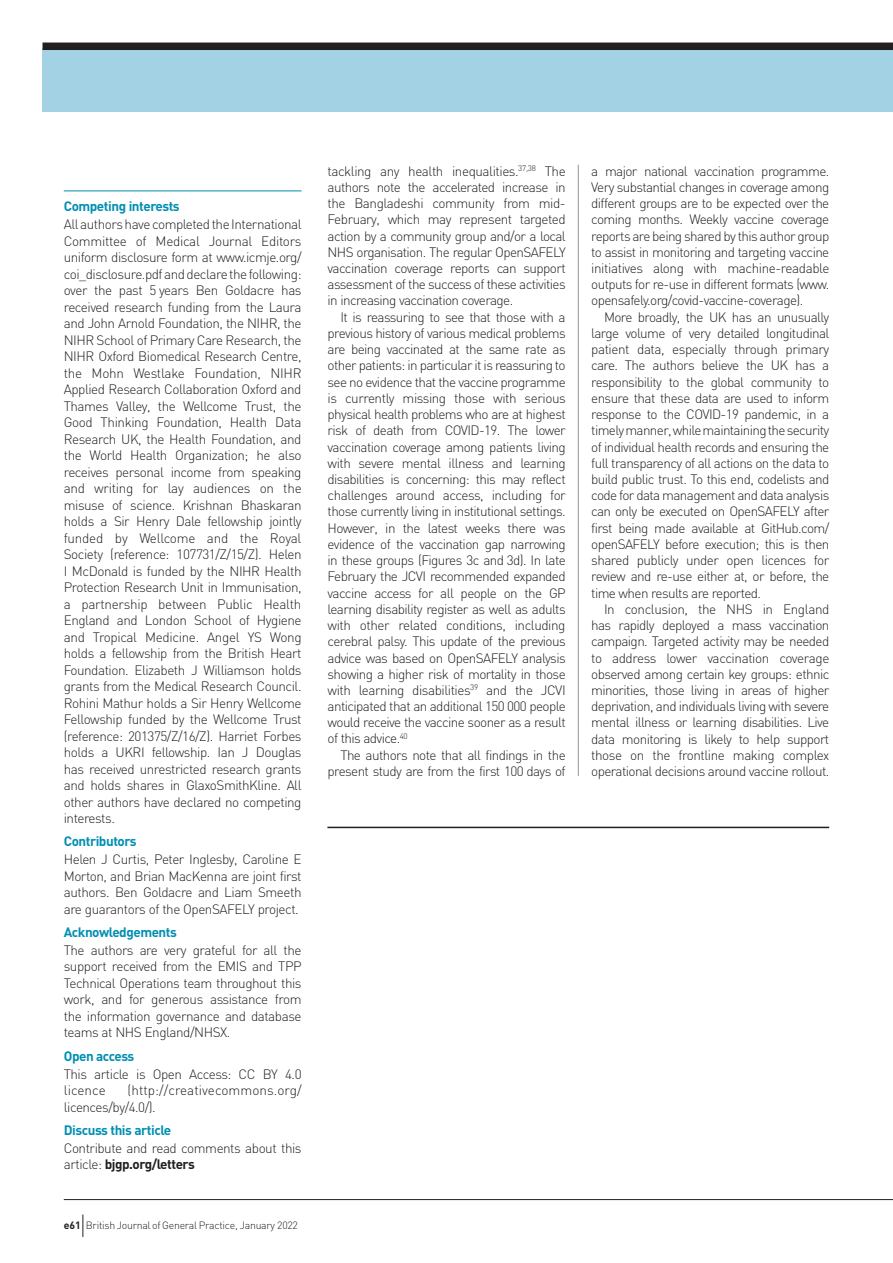
<style>
.page{position:relative;width:893px;height:1263px;background:#fff}
.page>*{position:absolute;margin:0;border:0;box-sizing:border-box;transform-origin:0 0}
.t1{font:300 13.5px/16.2px "DIN";letter-spacing:-.045em;color:#231f20;text-align:justify}
.t2{font:700 13.5px "DIN";letter-spacing:-.035em;color:#008fb3}
.t3{font:300 13.5px/16.5px "DIN";letter-spacing:.005em;color:#231f20}
.t4{font:300 10.5px "DIN";letter-spacing:-.025em;color:#231f20}
.s1{font-weight:700}
</style>
<div class="page">
<div style="left:43px;top:48px;width:850px;height:64px;background:#a2d2e3"></div>
<div style="left:43px;top:43px;width:850px;height:7px;background:#231f20"></div>
<hr style="left:578px;top:165px;width:1px;height:611px;background:#939598">
<hr style="left:64px;top:191px;width:238px;height:1px;background:#008fb3">
<hr style="left:327px;top:827px;width:502px;height:1px;background:#231f20">
<hr style="left:64px;top:1199px;width:829px;height:1px;background:#231f20">
<svg style="left:83px;top:1214px;width:1px;height:23px"></svg>
<p class="t2" style="left:64px;top:197px;width:117px">Competing interests</p>
<p class="t1" style="left:64px;top:216px;width:239px">All authors have completed the International Committee of Medical Journal Editors uniform disclosure form at www.icmje.org/ coi_disclosure.pdf and declare the following: over the past 5 years Ben Goldacre has received research funding from the Laura and John Arnold Foundation, the NIHR, the NIHR School of Primary Care Research, the NIHR Oxford Biomedical Research Centre, the Mohn Westlake Foundation, NIHR Applied Research Collaboration Oxford and Thames Valley, the Wellcome Trust, the Good Thinking Foundation, Health Data Research UK, the Health Foundation, and the World Health Organization; he also receives personal income from speaking and writing for lay audiences on the misuse of science. Krishnan Bhaskaran holds a Sir Henry Dale fellowship jointly funded by Wellcome and the Royal Society (reference: 107731/Z/15/Z). Helen I McDonald is funded by the NIHR Health Protection Research Unit in Immunisation, a partnership between Public Health England and London School of Hygiene and Tropical Medicine. Angel YS Wong holds a fellowship from the British Heart Foundation. Elizabeth J Williamson holds grants from the Medical Research Council.<br>Rohini Mathur holds a Sir Henry Wellcome Fellowship funded by the Wellcome Trust (reference: 201375/Z/16/Z). Harriet Forbes holds a UKRI fellowship. Ian J Douglas has received unrestricted research grants and holds shares in GlaxoSmithKline. All other authors have declared no competing interests.</p>
<p class="t2" style="left:64px;top:833px;width:74px">Contributors</p>
<p class="t1" style="left:64px;top:851px;width:239px">Helen J Curtis, Peter Inglesby, Caroline E Morton, and Brian MacKenna are joint first authors. Ben Goldacre and Liam Smeeth are guarantors of the OpenSAFELY project.</p>
<p class="t2" style="left:64px;top:923px;width:115px">Acknowledgements</p>
<p class="t1" style="left:64px;top:942px;width:239px">The authors are very grateful for all the support received from the EMIS and TPP Technical Operations team throughout this work, and for generous assistance from the information governance and database teams at NHS England/NHSX.</p>
<p class="t2" style="left:64px;top:1047px;width:72px">Open access</p>
<p class="t1" style="left:64px;top:1065px;width:239px">This article is Open Access: CC BY 4.0 licence</p>
<p class="t3" style="left:64px;top:1082px;width:239px;text-indent:64px">(http://creativecommons.org/ licences/by/4.0/).</p>
<p class="t2" style="left:64px;top:1121px;width:109px">Discuss this article</p>
<p class="t1" style="left:64px;top:1139px;width:239px">Contribute and read comments about this article: <span class="s1">bjgp.org/letters</span></p>
<p class="t4" style="left:64px;top:1219px;width:236px"><span class="s1">e61</span> British Journal of General Practice, January 2022</p>
<p class="t1" style="left:328px;top:163px;width:240px">tackling any health inequalities.<sup>37,38</sup> The authors note the accelerated increase in the Bangladeshi community from mid-February, which may represent targeted action by a community group and/or a local NHS organisation. The regular OpenSAFELY vaccination coverage reports can support assessment of the success of these activities in increasing vaccination coverage.</p>
<p class="t1" style="left:328px;top:309px;width:240px;text-indent:13px">It is reassuring to see that those with a previous history of various medical problems are being vaccinated at the same rate as other patients: in particular it is reassuring to see no evidence that the vaccine programme is currently missing those with serious physical health problems who are at highest risk of death from COVID-19. The lower vaccination coverage among patients living with severe mental illness and learning disabilities is concerning: this may reflect challenges around access, including for those currently living in institutional settings.<br>However, in the latest weeks there was evidence of the vaccination gap narrowing in these groups (Figures 3c and 3d). In late February the JCVI recommended expanded vaccine access for all people on the GP learning disability register as well as adults with other related conditions, including cerebral palsy. This update of the previous advice was based on OpenSAFELY analysis showing a higher risk of mortality in those with learning disabilities<sup>39</sup> and the JCVI anticipated that an additional 150 000 people would receive the vaccine sooner as a result of this advice.<sup>40</sup></p>
<p class="t1" style="left:328px;top:747px;width:240px;text-align:right">The authors note that all findings in the present study are from the first 100 days of</p>
<p class="t1" style="left:591px;top:163px;width:240px">a major national vaccination programme.<br>Very substantial changes in coverage among different groups are to be expected over the coming months. Weekly vaccine coverage reports are being shared by this author group to assist in monitoring and targeting vaccine initiatives along with machine-readable outputs for re-use in different formats (www. opensafely.org/covid-vaccine-coverage).</p>
<p class="t1" style="left:591px;top:309px;width:240px;text-indent:13px">More broadly, the UK has an unusually large volume of very detailed longitudinal patient data, especially through primary care. The authors believe the UK has a responsibility to the global community to ensure that these data are used to inform response to the COVID-19 pandemic, in a timely manner, while maintaining the security of individual health records and ensuring the full transparency of all actions on the data to build public trust. To this end, codelists and code for data management and data analysis can only be executed on OpenSAFELY after first being made available at GitHub.com/ openSAFELY before execution; this is then shared publicly under open licences for review and re-use either at, or before, the time when results are reported.</p>
<p class="t1" style="left:591px;top:601px;width:240px;text-indent:13px">In conclusion, the NHS in England has rapidly deployed a mass vaccination campaign. Targeted activity may be needed to address lower vaccination coverage observed among certain key groups: ethnic minorities, those living in areas of higher deprivation, and individuals living with severe mental illness or learning disabilities. Live data monitoring is likely to help support those on the frontline making complex operational decisions around vaccine rollout.</p>
</div>
